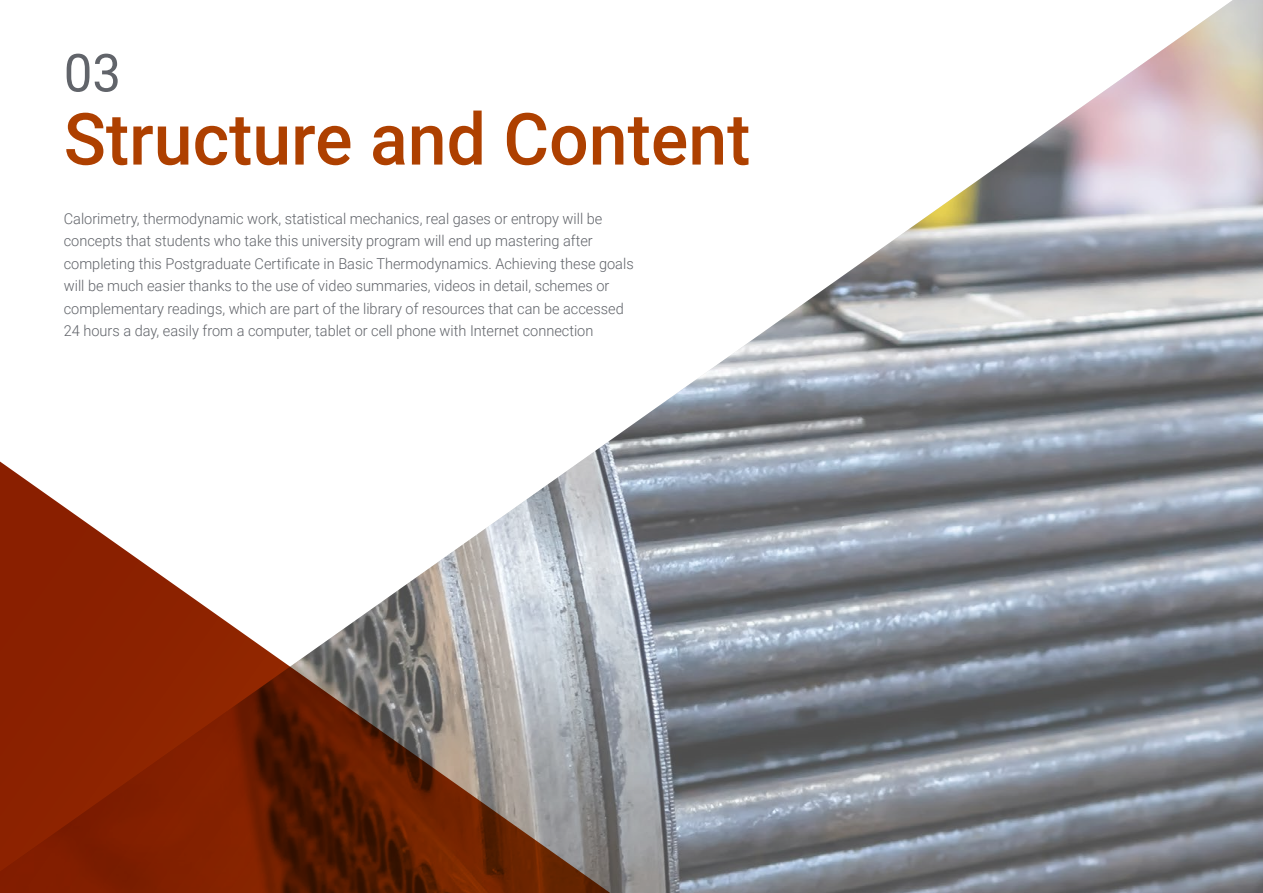
<style>
.page{position:relative;width:1263px;height:893px;background:#fff}
.page>*{position:absolute;margin:0;border:0;box-sizing:border-box;transform-origin:0 0}
.t1{font:500 72px "Roboto";color:#ae4000}
.t2{font:52.5px "Roboto";color:#61646a}
.t3{font:300 15px/22.5px "Roboto";color:#61646a}
</style>
<div class="page">
<img style="left:602px;top:0;width:661px;height:893px">
<svg style="left:0;top:446px;width:640px;height:447px"></svg>
<h2 class="t2" style="left:64px;top:36px;width:59px">03</h2>
<h1 class="t1" style="left:64px;top:89px;width:688px">Structure and Content</h1>
<p class="t3" style="left:64px;top:207px;width:571px">Calorimetry, thermodynamic work, statistical mechanics, real gases or entropy will be concepts that students who take this university program will end up mastering after completing this Postgraduate Certificate in Basic Thermodynamics. Achieving these goals will be much easier thanks to the use of video summaries, videos in detail, schemes or complementary readings, which are part of the library of resources that can be accessed 24 hours a day, easily from a computer, tablet or cell phone with Internet connection</p>
</div>
